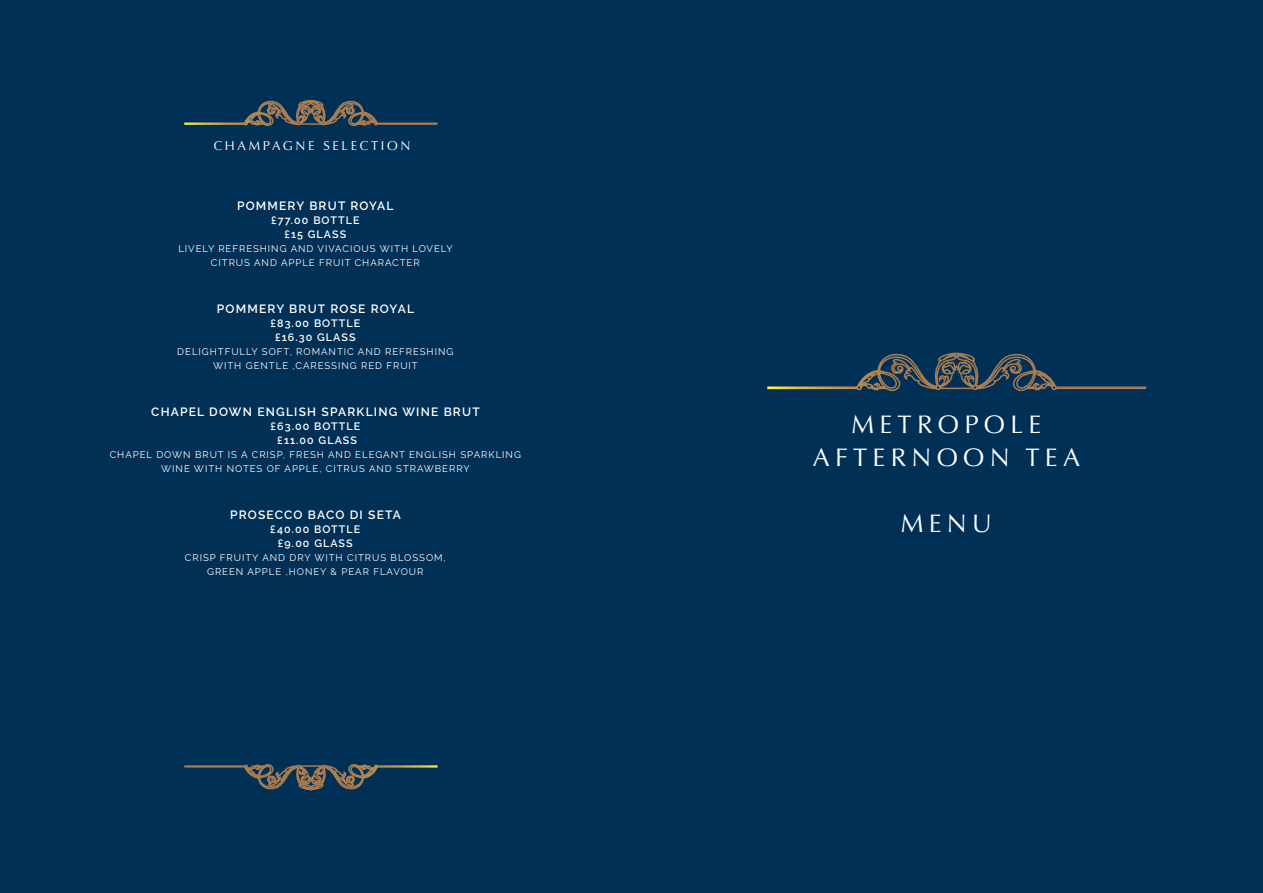
<style>
.page{position:relative;width:1263px;height:893px;background:#003056}
.page>*{position:absolute;margin:0;border:0;box-sizing:border-box;transform-origin:0 0}
.t1{font:25.5px/33px "Optima";letter-spacing:.21em;color:#fff;text-align:center}
.t2{font:12.9px "Optima";letter-spacing:.21em;color:#fff}
.t3{font:600 12px "Raleway";letter-spacing:.1em;color:#fff}
.t4{font:600 10.65px/14px "Raleway";letter-spacing:.1em;color:#fff;text-align:center}
.t5{font:9.6px/14px "Raleway";letter-spacing:.1em;color:#fff;text-align:center}
</style>
<div class="page">
<svg style="left:767px;top:352px;width:380px;height:40px"></svg>
<svg style="left:184px;top:99px;width:254px;height:28px"></svg>
<svg style="left:184px;top:764px;width:254px;height:27px"></svg>
<h2 class="t2" style="left:214px;top:138px;width:198px">CHAMPAGNE SELECTION</h2>
<p class="t3" style="left:237px;top:199px;width:158px">POMMERY BRUT ROYAL</p>
<p class="t4" style="left:271px;top:213px;width:90px">£77.00 BOTTLE £15 GLASS</p>
<p class="t5" style="left:178px;top:241px;width:276px">LIVELY REFRESHING AND VIVACIOUS WITH LOVELY<br>CITRUS AND APPLE FRUIT CHARACTER</p>
<p class="t3" style="left:217px;top:302px;width:199px">POMMERY BRUT ROSE ROYAL</p>
<p class="t4" style="left:270px;top:316px;width:91px">£83.00 BOTTLE £16.30 GLASS</p>
<p class="t5" style="left:177px;top:344px;width:277px">DELIGHTFULLY SOFT, ROMANTIC AND REFRESHING<br>WITH GENTLE ,CARESSING RED FRUIT</p>
<p class="t3" style="left:151px;top:405px;width:330px">CHAPEL DOWN ENGLISH SPARKLING WINE BRUT</p>
<p class="t4" style="left:270px;top:419px;width:91px">£63.00 BOTTLE £11.00 GLASS</p>
<p class="t5" style="left:110px;top:447px;width:413px">CHAPEL DOWN BRUT IS A CRISP, FRESH AND ELEGANT ENGLISH SPARKLING<br>WINE WITH NOTES OF APPLE, CITRUS AND STRAWBERRY</p>
<p class="t3" style="left:230px;top:508px;width:172px">PROSECCO BACO DI SETA</p>
<p class="t4" style="left:270px;top:522px;width:92px">£40.00 BOTTLE £9.00 GLASS</p>
<p class="t5" style="left:185px;top:550px;width:262px">CRISP FRUITY AND DRY WITH CITRUS BLOSSOM,<br>GREEN APPLE ,HONEY &amp; PEAR FLAVOUR</p>
<h1 class="t1" style="left:813px;top:408px;width:269px">METROPOLE<br>AFTERNOON TEA</h1>
<h1 class="t1" style="left:901px;top:507px;width:93px">MENU</h1>
</div>
